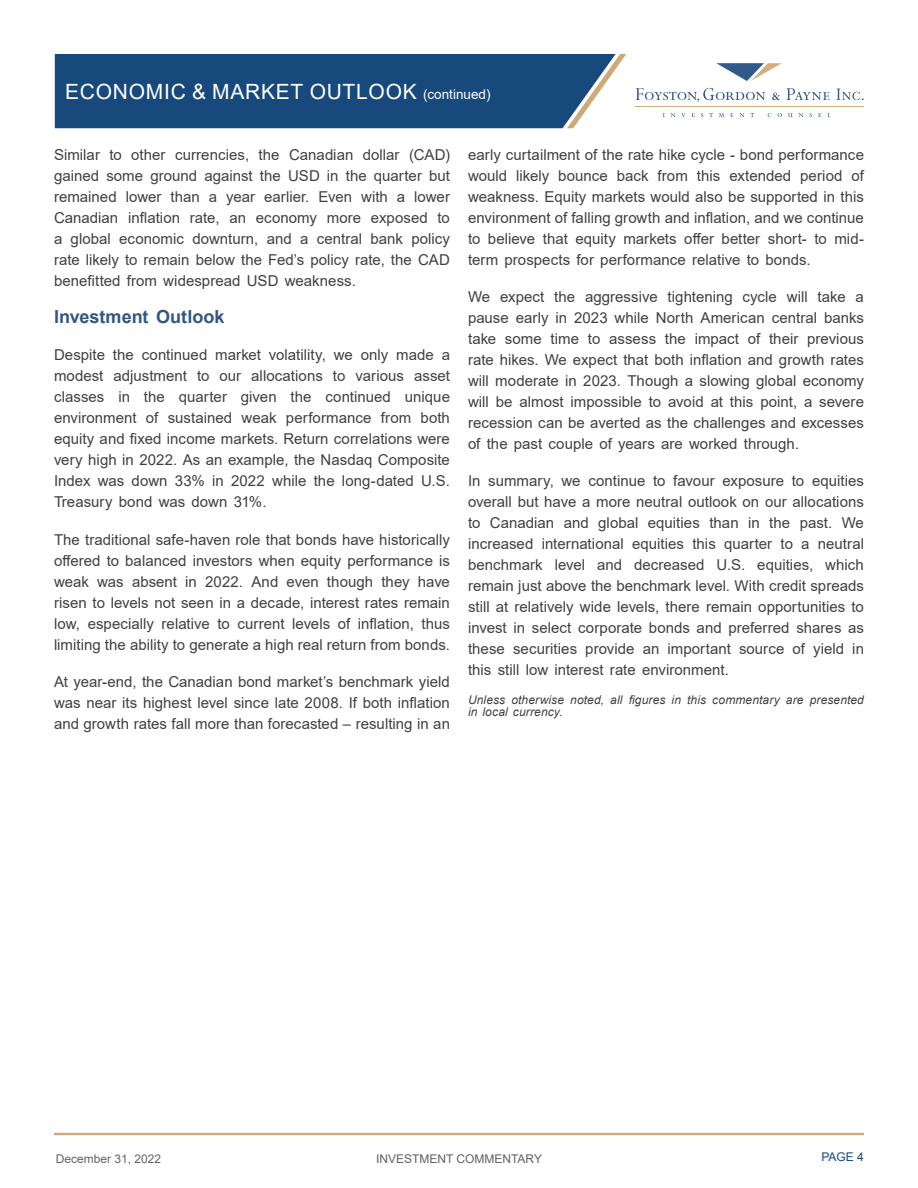
<style>
.page{position:relative;width:918px;height:1188px;background:#fff}
.page>*{position:absolute;margin:0;border:0;box-sizing:border-box;transform-origin:0 0}
.t1{font:21px "Arial";letter-spacing:.035em;color:#fff}
.t2{font:700 18px "Arial";color:#335584}
.t3{font:15px/21px "Arial";letter-spacing:.005em;color:#404042;text-align:justify}
.t4{font:italic 12px/12px "Arial";letter-spacing:.01em;color:#404042}
.t5{font:12px "Arial";color:#626366}
.t6{font:12px "Arial";color:#17497c}
.s1{font-size:13.5px}
</style>
<div class="page">
<div style="left:54px;top:1133px;width:810px;height:2px;border:2px solid #ceaa79"></div>
<div style="left:55px;top:54px;width:571px;height:74px;background:#17497c"></div>
<svg style="left:772px;top:93px;width:8px;height:7px"></svg>
<svg style="left:787px;top:88px;width:43px;height:12px"></svg>
<svg style="left:671px;top:113px;width:15px;height:4px"></svg>
<svg style="left:719px;top:113px;width:5px;height:4px"></svg>
<svg style="left:730px;top:113px;width:4px;height:4px"></svg>
<svg style="left:740px;top:113px;width:4px;height:4px"></svg>
<svg style="left:778px;top:113px;width:4px;height:4px"></svg>
<svg style="left:788px;top:113px;width:5px;height:4px"></svg>
<svg style="left:799px;top:113px;width:5px;height:4px"></svg>
<svg style="left:818px;top:113px;width:4px;height:4px"></svg>
<svg style="left:636px;top:88px;width:129px;height:14px"></svg>
<svg style="left:836px;top:89px;width:28px;height:11px"></svg>
<hr style="left:635px;top:106px;width:229px;height:1px;background:#d2af7d">
<svg style="left:716px;top:63px;width:66px;height:18px"></svg>
<h1 class="t1" style="left:65px;top:77px;width:427px">ECONOMIC &amp; MARKET OUTLOOK <span class="s1">(continued)</span></h1>
<p class="t3" style="left:54px;top:144px;width:398px">Similar to other currencies, the Canadian dollar (CAD) gained some ground against the USD in the quarter but remained lower than a year earlier. Even with a lower Canadian inflation rate, an economy more exposed to a global economic downturn, and a central bank policy rate likely to remain below the Fed’s policy rate, the CAD benefitted from widespread USD weakness.</p>
<p class="t2" style="left:54px;top:310px;width:172px">Investment Outlook</p>
<p class="t3" style="left:54px;top:346px;width:398px">Despite the continued market volatility, we only made a modest adjustment to our allocations to various asset classes in the quarter given the continued unique environment of sustained weak performance from both equity and fixed income markets. Return correlations were very high in 2022. As an example, the Nasdaq Composite Index was down 33% in 2022 while the long-dated U.S.<br>Treasury bond was down 31%.</p>
<p class="t3" style="left:54px;top:530px;width:398px">The traditional safe-haven role that bonds have historically offered to balanced investors when equity performance is weak was absent in 2022. And even though they have risen to levels not seen in a decade, interest rates remain low, especially relative to current levels of inflation, thus limiting the ability to generate a high real return from bonds.</p>
<p class="t3" style="left:54px;top:671px;width:398px">At year-end, the Canadian bond market’s benchmark yield was near its highest level since late 2008. If both inflation and growth rates fall more than forecasted – resulting in an</p>
<p class="t3" style="left:468px;top:146px;width:398px">early curtailment of the rate hike cycle - bond performance would likely bounce back from this extended period of weakness. Equity markets would also be supported in this environment of falling growth and inflation, and we continue to believe that equity markets offer better short- to mid&shy;term prospects for performance relative to bonds.</p>
<p class="t3" style="left:468px;top:288px;width:398px">We expect the aggressive tightening cycle will take a pause early in 2023 while North American central banks take some time to assess the impact of their previous rate hikes. We expect that both inflation and growth rates will moderate in 2023. Though a slowing global economy will be almost impossible to avoid at this point, a severe recession can be averted as the challenges and excesses of the past couple of years are worked through.</p>
<p class="t3" style="left:468px;top:472px;width:398px">In summary, we continue to favour exposure to equities overall but have a more neutral outlook on our allocations to Canadian and global equities than in the past. We increased international equities this quarter to a neutral benchmark level and decreased U.S. equities, which remain just above the benchmark level. With credit spreads still at relatively wide levels, there remain opportunities to invest in select corporate bonds and preferred shares as these securities provide an important source of yield in this still low interest rate environment.</p>
<p class="t4" style="left:468px;top:694px;width:397px">Unless otherwise noted, all figures in this commentary are presented in local currency.</p>
<p class="t5" style="left:56px;top:1154px;width:107px">December 31, 2022</p>
<p class="t5" style="left:376px;top:1152px;width:168px">INVESTMENT COMMENTARY</p>
<p class="t6" style="left:822px;top:1149px;width:44px">PAGE 4</p>
</div>
